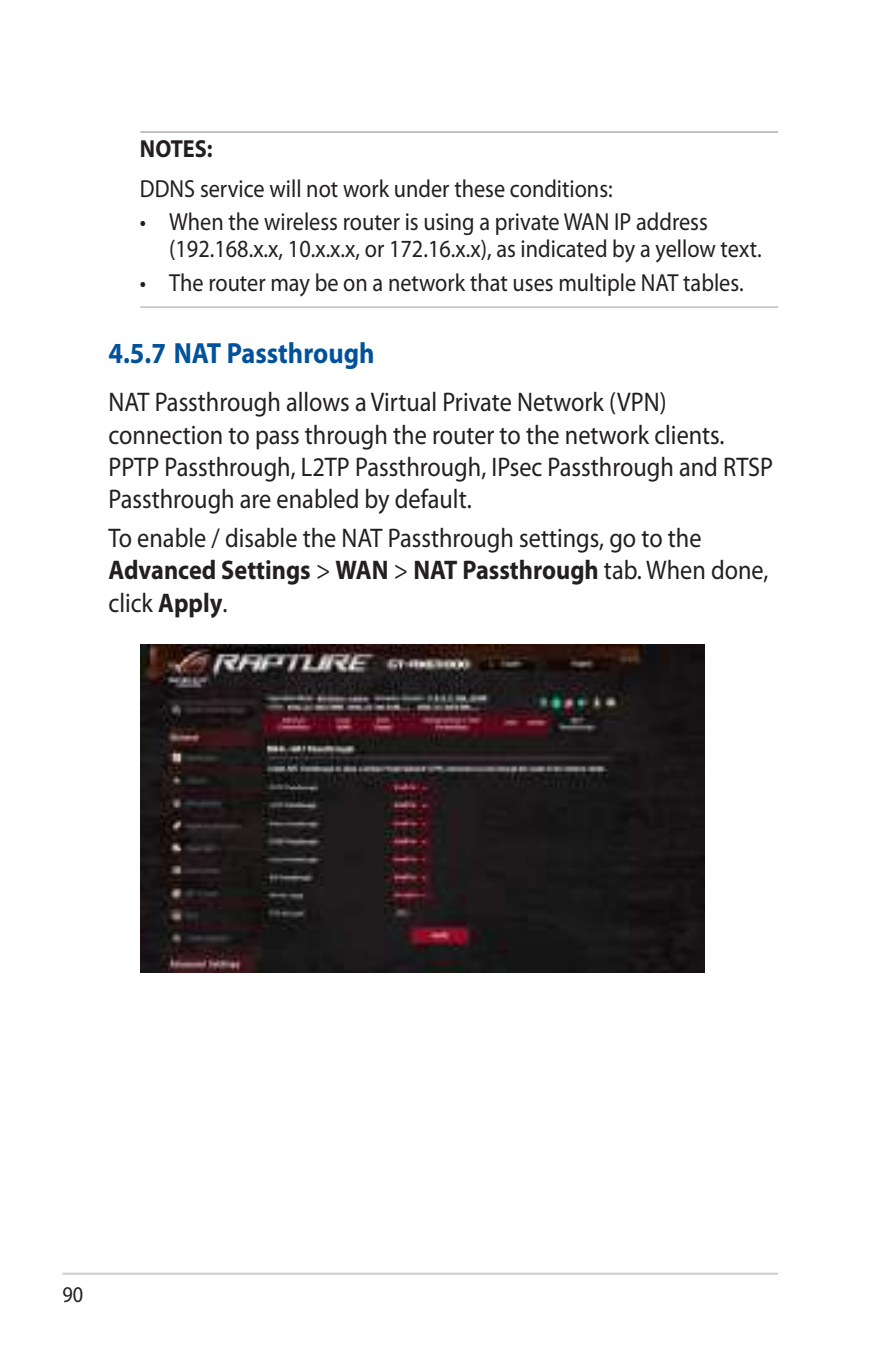
<style>
.page{position:relative;width:893px;height:1346px;background:#fff}
.page>*{position:absolute;margin:0;border:0;box-sizing:border-box;transform-origin:0 0}
.t1{font:700 29.25px "Myriad Pro";color:#01529a;scale:.9 1}
.t2{font:27px/32.4px "Myriad Pro";color:#231f20;scale:.9 1}
.t3{font:24.75px/27px "Myriad Pro";color:#231f20;scale:.9 1}
.t4{font:700 24.75px "Myriad Pro";color:#231f20;scale:.9 1}
.t5{font:22.5px "Myriad";color:#231f20;scale:.9 1}
.s1{font-weight:700}
</style>
<div class="page">
<hr style="left:63px;top:1272px;width:715px;height:3px;background:#d1d2d4">
<hr style="left:140px;top:131px;width:638px;height:2px;background:#939598">
<hr style="left:140px;top:306px;width:638px;height:2px;background:#a8a9ad">
<img style="left:140px;top:645px;width:564px;height:327px">
<p class="t4" style="left:140px;top:135px;width:82px">NOTES:</p>
<p class="t3" style="left:140px;top:176px;width:527px">DDNS service will not work under these conditions:</p>
<p class="t3" style="left:169px;top:209px;width:660px;text-indent:-29px">• When the wireless router is using a private WAN IP address (192.168.x.x, 10.x.x.x, or 172.16.x.x), as indicated by a yellow text.</p>
<p class="t3" style="left:140px;top:270px;width:672px">• The router may be on a network that uses multiple NAT tables.</p>
<p class="t1" style="left:108px;top:337px;width:297px">4.5.7 NAT Passthrough</p>
<p class="t2" style="left:108px;top:386px;width:740px">NAT Passthrough allows a Virtual Private Network (VPN) connection to pass through the router to the network clients.<br>PPTP Passthrough, L2TP Passthrough, IPsec Passthrough and RTSP Passthrough are enabled by default.</p>
<p class="t2" style="left:108px;top:522px;width:735px">To enable / disable the NAT Passthrough settings, go to the<br><span class="s1">Advanced Settings</span> &gt; <span class="s1">WAN</span> &gt; <span class="s1">NAT Passthrough</span> tab. When done, click <span class="s1">Apply</span>.</p>
<p class="t5" style="left:63px;top:1283px;width:25px">90</p>
</div>
